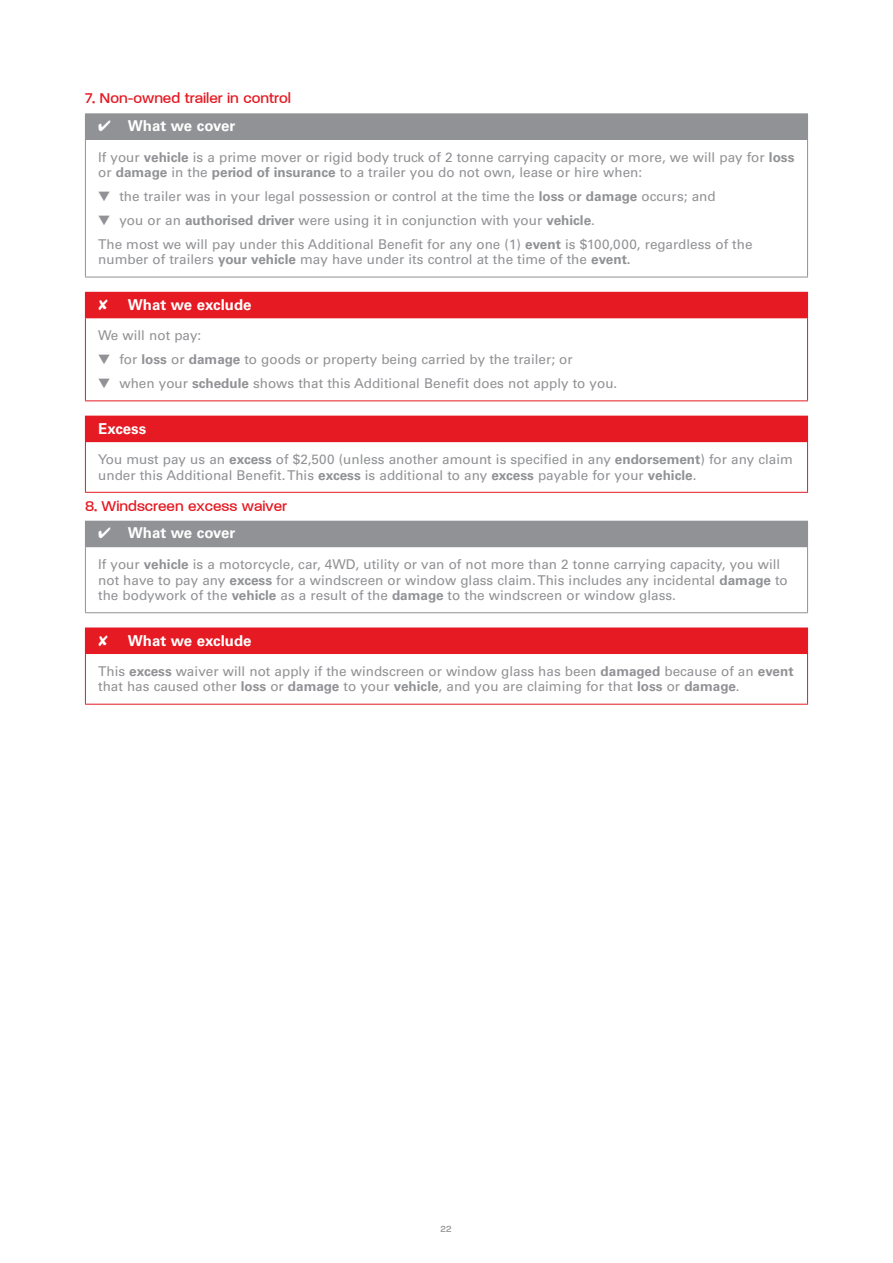
<style>
.page{position:relative;width:893px;height:1263px;background:#fff}
.page>*{position:absolute;margin:0;border:0;box-sizing:border-box;transform-origin:0 0}
.t1{font:500 16.5px "V Paralucent";color:#e51a23}
.t2{font:700 15px "Univers LT Std";color:#fff}
.t3{font:13.5px/15.5px "Univers LT Std";color:#919295}
.t4{font:500 10.5px "V Paralucent";color:#919295}
.s1{font-weight:700}
</style>
<div class="page">
<div style="left:85px;top:114px;width:722px;height:25px;background:#919295"></div>
<hr style="left:85px;top:113px;width:723px;height:1px;background:#919295">
<svg style="left:807px;top:114px;width:1px;height:25px"></svg>
<hr style="left:85px;top:139px;width:723px;height:1px;background:#919295">
<hr style="left:85px;top:140px;width:1px;height:137px;background:#919295">
<hr style="left:807px;top:140px;width:1px;height:137px;background:#919295">
<hr style="left:85px;top:277px;width:723px;height:1px;background:#919295">
<div style="left:85px;top:292px;width:722px;height:26px;background:#e51a23"></div>
<hr style="left:85px;top:292px;width:723px;height:1px;background:#e51a23">
<svg style="left:807px;top:293px;width:1px;height:24px"></svg>
<hr style="left:85px;top:317px;width:723px;height:1px;background:#e51a23">
<hr style="left:85px;top:318px;width:1px;height:82px;background:#e51a23">
<hr style="left:807px;top:318px;width:1px;height:82px;background:#e51a23">
<hr style="left:85px;top:400px;width:723px;height:1px;background:#e51a23">
<div style="left:85px;top:416px;width:722px;height:26px;background:#e51a23"></div>
<svg style="left:807px;top:416px;width:1px;height:25px"></svg>
<hr style="left:85px;top:441px;width:723px;height:1px;background:#e51a23">
<hr style="left:85px;top:442px;width:1px;height:50px;background:#e51a23">
<hr style="left:807px;top:442px;width:1px;height:50px;background:#e51a23">
<hr style="left:85px;top:492px;width:723px;height:1px;background:#e51a23">
<div style="left:85px;top:521px;width:722px;height:26px;background:#919295"></div>
<hr style="left:85px;top:521px;width:723px;height:1px;background:#919295">
<svg style="left:807px;top:522px;width:1px;height:24px"></svg>
<hr style="left:85px;top:546px;width:723px;height:1px;background:#919295">
<hr style="left:85px;top:547px;width:1px;height:65px;background:#919295">
<hr style="left:807px;top:547px;width:1px;height:65px;background:#919295">
<hr style="left:85px;top:612px;width:723px;height:1px;background:#919295">
<div style="left:85px;top:628px;width:722px;height:25px;background:#e51a23"></div>
<svg style="left:807px;top:628px;width:1px;height:25px"></svg>
<hr style="left:85px;top:653px;width:723px;height:1px;background:#e51a23">
<hr style="left:85px;top:654px;width:1px;height:50px;background:#e51a23">
<hr style="left:807px;top:654px;width:1px;height:50px;background:#e51a23">
<hr style="left:85px;top:704px;width:723px;height:1px;background:#e51a23">
<p class="t1" style="left:85px;top:89px;width:207px">7. Non-owned trailer in control</p>
<p class="t2" style="left:98px;top:117px;width:139px">✔ What we cover</p>
<p class="t3" style="left:98px;top:149px;width:698px">If your <span class="s1">vehicle</span> is a prime mover or rigid body truck of 2 tonne carrying capacity or more, we will pay for <span class="s1">loss </span>or <span class="s1">damage</span> in the <span class="s1">period of insurance</span> to a trailer you do not own, lease or hire when:</p>
<p class="t3" style="left:98px;top:189px;width:619px">▼ the trailer was in your legal possession or control at the time the <span class="s1">loss</span> o<span class="s1">r damage</span> occurs; and</p>
<p class="t3" style="left:98px;top:208px;width:656px;line-height:23.9px">▼ you or an <span class="s1">authorised driver</span> were using it in conjunction with your <span class="s1">vehicle</span>.<br>The most we will pay under this Additional Benefit for any one (1) <span class="s1">event</span> is $100,000, regardless of the</p>
<p class="t3" style="left:98px;top:252px;width:534px">number of trailers <span class="s1">your vehicle</span> may have under its control at the time of the <span class="s1">event.</span></p>
<p class="t2" style="left:128px;top:296px;width:125px">What we exclude</p>
<p class="t3" style="left:98px;top:328px;width:105px">We will not pay:</p>
<p class="t3" style="left:98px;top:352px;width:476px">▼ for <span class="s1">loss</span> or <span class="s1">damage</span> to goods or property being carried by the trailer; or</p>
<p class="t3" style="left:98px;top:376px;width:521px">▼ when your <span class="s1">schedule</span> shows that this Additional Benefit does not apply to you.</p>
<p class="t2" style="left:98px;top:420px;width:50px">Excess</p>
<p class="t3" style="left:98px;top:452px;width:696px">You must pay us an <span class="s1">excess</span> of $2,500 (unless another amount is specified in any <span class="s1">endorsement</span>) for any claim under this Additional Benefit. This <span class="s1">excess</span> is additional to any <span class="s1">excess</span> payable for your <span class="s1">vehicle</span>.</p>
<p class="t1" style="left:85px;top:497px;width:204px">8. Windscreen excess waiver</p>
<p class="t2" style="left:98px;top:524px;width:139px">✔ What we cover</p>
<p class="t3" style="left:98px;top:557px;width:691px">If your <span class="s1">vehicle</span> is a motorcycle, car, 4WD, utility or van of not more than 2 tonne carrying capacity, you will not have to pay any <span class="s1">excess</span> for a windscreen or window glass claim. This includes any incidental <span class="s1">damage</span> to the bodywork of the <span class="s1">vehicle</span> as a result of the <span class="s1">damage</span> to the windscreen or window glass.</p>
<p class="t2" style="left:128px;top:632px;width:125px">What we exclude</p>
<p class="t3" style="left:98px;top:664px;width:697px">This <span class="s1">excess</span> waiver will not apply if the windscreen or window glass has been <span class="s1">damaged</span> because of an <span class="s1">event </span>that has caused other <span class="s1">loss</span> or <span class="s1">damage</span> to your <span class="s1">vehicle</span>, and you are claiming for that <span class="s1">loss</span> or <span class="s1">damage</span>.</p>
<p class="t4" style="left:441px;top:1223px;width:12px">22</p>
</div>
